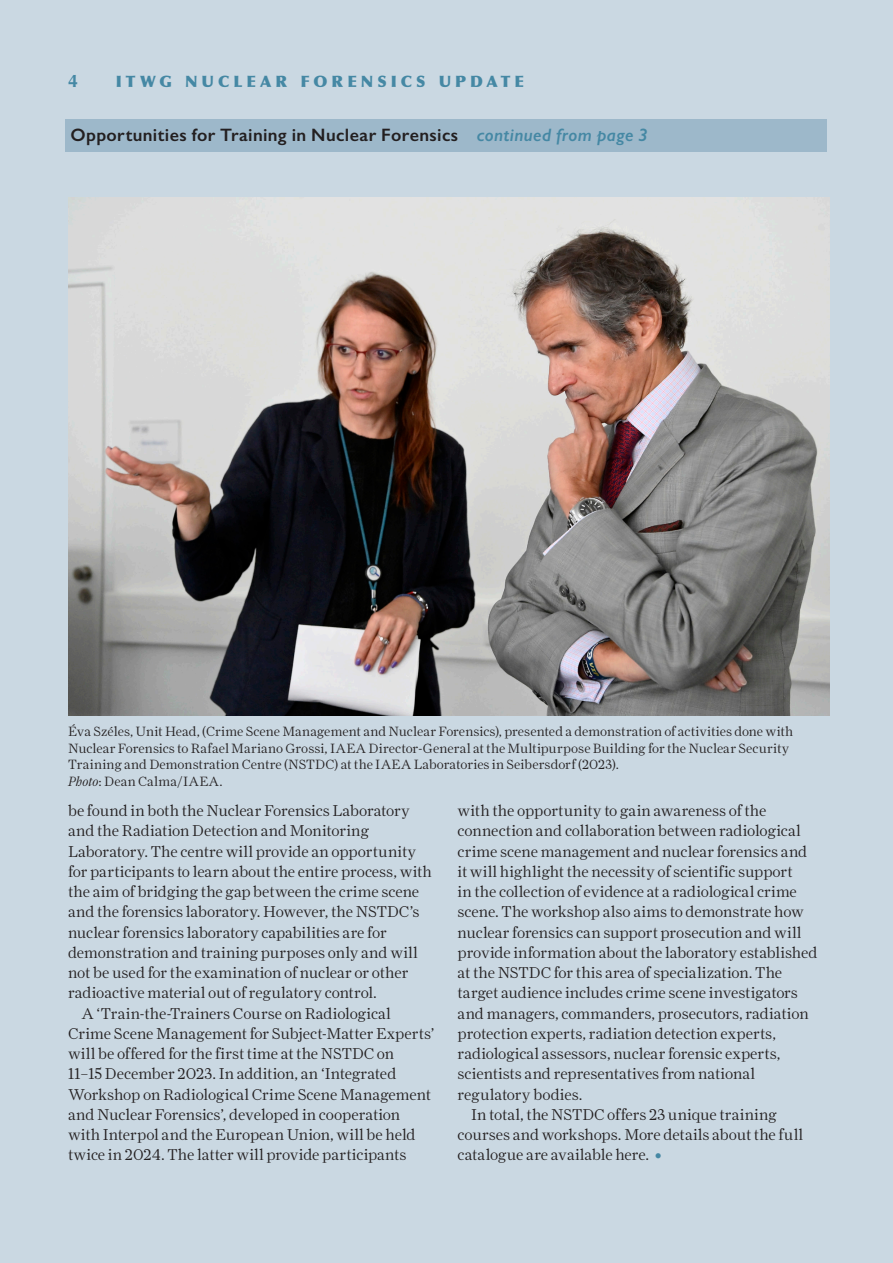
<style>
.page{position:relative;width:893px;height:1263px;background:#cad8e2}
.page>*{position:absolute;margin:0;border:0;box-sizing:border-box;transform-origin:0 0}
.Continued_test{font:600 18px "Gill Sans";letter-spacing:.02em;color:#231f20}
.t1{font:700 18px "Optima";color:#4588a4}
.t2{font:300 15.75px/20.2px "Farnham Display";color:#231f20}
.t3{font:900 15.75px "Optima";letter-spacing:.255em;color:#4588a4}
.Photo_caption{font:300 13.5px/16.5px "Farnham Display";letter-spacing:.005em;color:#231f20}
.s1{font-style:italic;color:#4588a4}
.s2{font-style:italic}
.s3{font-family:"Minion Pro";font-weight:400;font-size:19.5px;color:#4588a4}
</style>
<div class="page">
<img style="left:68px;top:197px;width:761px;height:518px">
<div style="left:66px;top:119px;width:761px;height:33px;background:#9db8ca"></div>
<p class="t1" style="left:68px;top:70px;width:12px">4</p>
<p class="t3" style="left:116px;top:72px;width:410px">ITWG NUCLEAR FORENSICS UPDATE</p>
<p class="Continued_test" style="left:70px;top:124px;width:579px">Opportunities for Training in Nuclear Forensics <span class="s1">continued from page 3</span></p>
<p class="Photo_caption" style="left:68px;top:723px;width:727px">Éva Széles, Unit Head, (Crime Scene Management and Nuclear Forensics), presented a demonstration of activities done with Nuclear Forensics to Rafael Mariano Grossi, IAEA Director-General at the Multipurpose Building for the Nuclear Security Training and Demonstration Centre (NSTDC) at the IAEA Laboratories in Seibersdorf (2023).<br><span class="s2">Photo</span>: Dean Calma/IAEA.</p>
<p class="t2" style="left:68px;top:800px;width:365px">be found in both the Nuclear Forensics Laboratory and the Radiation Detection and Monitoring Laboratory. The centre will provide an opportunity for participants to learn about the entire process, with the aim of bridging the gap between the crime scene and the forensics laboratory. However, the NSTDC’s nuclear forensics laboratory capabilities are for demonstration and training purposes only and will not be used for the examination of nuclear or other radioactive material out of regulatory control.</p>
<p class="t2" style="left:68px;top:1003px;width:368px;text-indent:14px">A ‘Train-the-Trainers Course on Radiological Crime Scene Management for Subject-Matter Experts’ will be offered for the first time at the NSTDC on<br>11–15 December 2023. In addition, an ‘Integrated Workshop on Radiological Crime Scene Management and Nuclear Forensics’, developed in cooperation with Interpol and the European Union, will be held twice in 2024. The latter will provide participants</p>
<p class="t2" style="left:458px;top:800px;width:362px">with the opportunity to gain awareness of the connection and collaboration between radiological crime scene management and nuclear forensics and it will highlight the necessity of scientific support<br>in the collection of evidence at a radiological crime scene. The workshop also aims to demonstrate how nuclear forensics can support prosecution and will provide information about the laboratory established at the NSTDC for this area of specialization. The target audience includes crime scene investigators and managers, commanders, prosecutors, radiation protection experts, radiation detection experts, radiological assessors, nuclear forensic experts, scientists and representatives from national regulatory bodies.</p>
<p class="t2" style="left:458px;top:1104px;width:347px;text-indent:14px">In total, the NSTDC offers 23 unique training courses and workshops. More details about the full catalogue are available here. <span class="s3">•</span></p>
</div>
